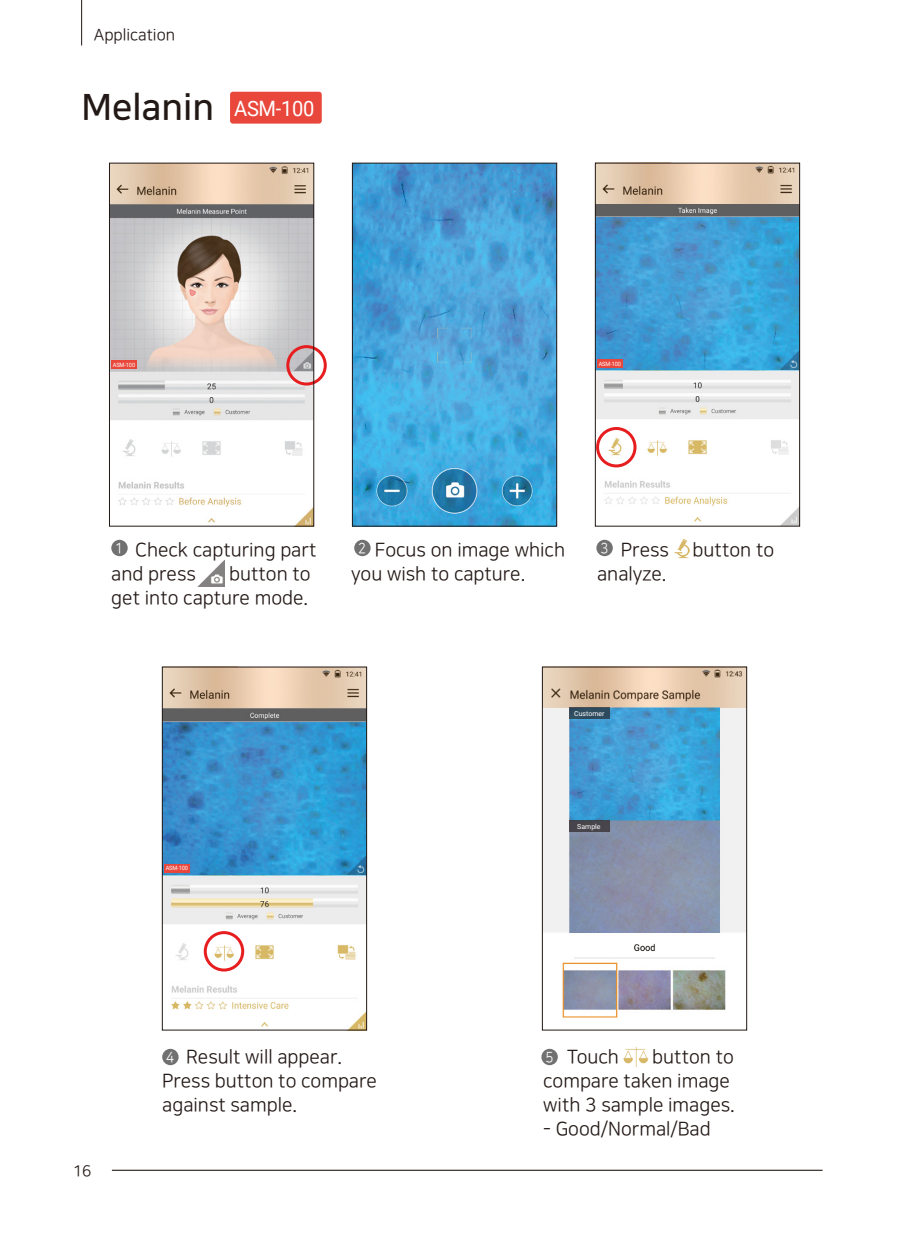
<style>
.page{position:relative;width:908px;height:1248px;background:#fff}
.page>*{position:absolute;margin:0;border:0;box-sizing:border-box;transform-origin:0 0}
.t1{font:36px "Nanum Square B";color:#221815}
.t2{font:21.2px "Roboto";letter-spacing:-.015em;color:#fff;scale:.95 1}
.t3{font:19px/24px "Nanum Square R";color:#221815}
.t4{font:16px "Nanum Square R";color:#221815}
.t5{font:15.4px "Nanum Square R";color:#221815}
.t6{font:14.6px "Nanum Square R";color:#fff;scale:.9 1}
.t7{font:7px "Roboto";color:#fff}
.t8{font:5.8px "Roboto";letter-spacing:-.015em;color:#fff;scale:.95 1}
</style>
<div class="page">
<img style="left:164px;top:708px;width:201px;height:320px">
<img style="left:164px;top:668px;width:201px;height:40px">
<img style="left:164px;top:721px;width:201px;height:153px">
<img style="left:596px;top:204px;width:201px;height:320px">
<img style="left:596px;top:217px;width:201px;height:153px">
<img style="left:544px;top:707px;width:200px;height:311px">
<img style="left:544px;top:668px;width:200px;height:39px">
<img style="left:595px;top:162px;width:204px;height:42px">
<img style="left:111px;top:165px;width:201px;height:359px">
<div style="left:286px;top:345px;width:40px;height:40px;border:3px solid #e71e1f;border-radius:50%"></div>
<div style="left:595px;top:427px;width:41px;height:40px;border:3px solid #e71e1f;border-radius:50%"></div>
<div style="left:204px;top:931px;width:40px;height:40px;border:3px solid #e71e1f;border-radius:50%"></div>
<div style="left:162px;top:666px;width:205px;height:364px;border:1px solid #221815"></div>
<div style="left:542px;top:666px;width:204px;height:364px;border:1px solid #221815"></div>
<div style="left:109px;top:163px;width:205px;height:363px;border:1px solid #221815"></div>
<img style="left:354px;top:165px;width:200px;height:359px">
<div style="left:352px;top:163px;width:204px;height:363px;border:1px solid #221815"></div>
<div style="left:594px;top:163px;width:205px;height:363px;border:1px solid #221815"></div>
<div style="left:112px;top:360px;width:25px;height:9px;background:#e9473c"></div>
<div style="left:597px;top:359px;width:25px;height:9px;background:#e9473c"></div>
<div style="left:164px;top:863px;width:26px;height:9px;background:#e9473c"></div>
<div style="left:541px;top:1048px;width:16px;height:17px;background:#727171;border-radius:50%"></div>
<img style="left:623px;top:1047px;width:24px;height:19px">
<div style="left:354px;top:539px;width:16px;height:17px;background:#727171;border-radius:50%"></div>
<div style="left:111px;top:539px;width:17px;height:17px;background:#727171;border-radius:50%"></div>
<div style="left:596px;top:539px;width:16px;height:17px;background:#727171;border-radius:50%"></div>
<div style="left:162px;top:1048px;width:16px;height:17px;background:#727171;border-radius:50%"></div>
<img style="left:674px;top:539px;width:14px;height:19px">
<img style="left:198px;top:560px;width:26px;height:26px">
<img style="left:569px;top:707px;width:150px;height:225px">
<div style="left:569px;top:707px;width:40px;height:12px;background:#2e4b5e"></div>
<div style="left:569px;top:820px;width:40px;height:11px;background:#47454b"></div>
<hr style="left:112px;top:1169px;width:710px;height:1px;background:#221815">
<hr style="left:81px;top:0;width:1px;height:45px;background:#221815">
<div style="left:230px;top:92px;width:91px;height:32px;background:#e9473c;border-radius:3px"></div>
<p class="t4" style="left:94px;top:26px;width:83px">Application</p>
<h1 class="t1" style="left:82px;top:88px;width:134px">Melanin</h1>
<p class="t2" style="left:234px;top:93px;width:86px">ASM-100</p>
<p class="t8" style="left:113px;top:360px;width:25px">ASM-100</p>
<p class="t8" style="left:598px;top:359px;width:25px">ASM-100</p>
<p class="t3" style="left:111px;top:538px;width:206px;text-indent:24px">Check capturing part and press</p>
<p class="t3" style="left:351px;top:538px;width:215px;text-indent:24px">Focus on image which you wish to capture.</p>
<p class="t3" style="left:620px;top:538px;width:49px">Press</p>
<p class="t3" style="left:692px;top:538px;width:83px">button to</p>
<p class="t3" style="left:597px;top:562px;width:71px">analyze.</p>
<p class="t6" style="left:115px;top:540px;width:10px">1</p>
<p class="t6" style="left:358px;top:540px;width:10px">2</p>
<p class="t6" style="left:600px;top:540px;width:10px">3</p>
<p class="t3" style="left:111px;top:562px;width:201px;text-align:right">button to<br>get into capture mode.</p>
<p class="t7" style="left:574px;top:709px;width:32px">Customer</p>
<p class="t5" style="left:73px;top:1162px;width:20px">16</p>
<p class="t8" style="left:166px;top:864px;width:25px">ASM-100</p>
<p class="t3" style="left:162px;top:1045px;width:216px;text-indent:24px">Result will appear.<br>Press button to compare against sample.</p>
<p class="t6" style="left:166px;top:1049px;width:10px">4</p>
<p class="t7" style="left:577px;top:821px;width:25px">Sample</p>
<p class="t3" style="left:566px;top:1045px;width:53px">Touch</p>
<p class="t3" style="left:652px;top:1045px;width:83px">button to</p>
<p class="t6" style="left:545px;top:1049px;width:10px">5</p>
<p class="t3" style="left:543px;top:1069px;width:193px">compare taken image with 3 sample images.</p>
<p class="t3" style="left:543px;top:1117px;width:169px">- Good/Normal/Bad</p>
</div>
